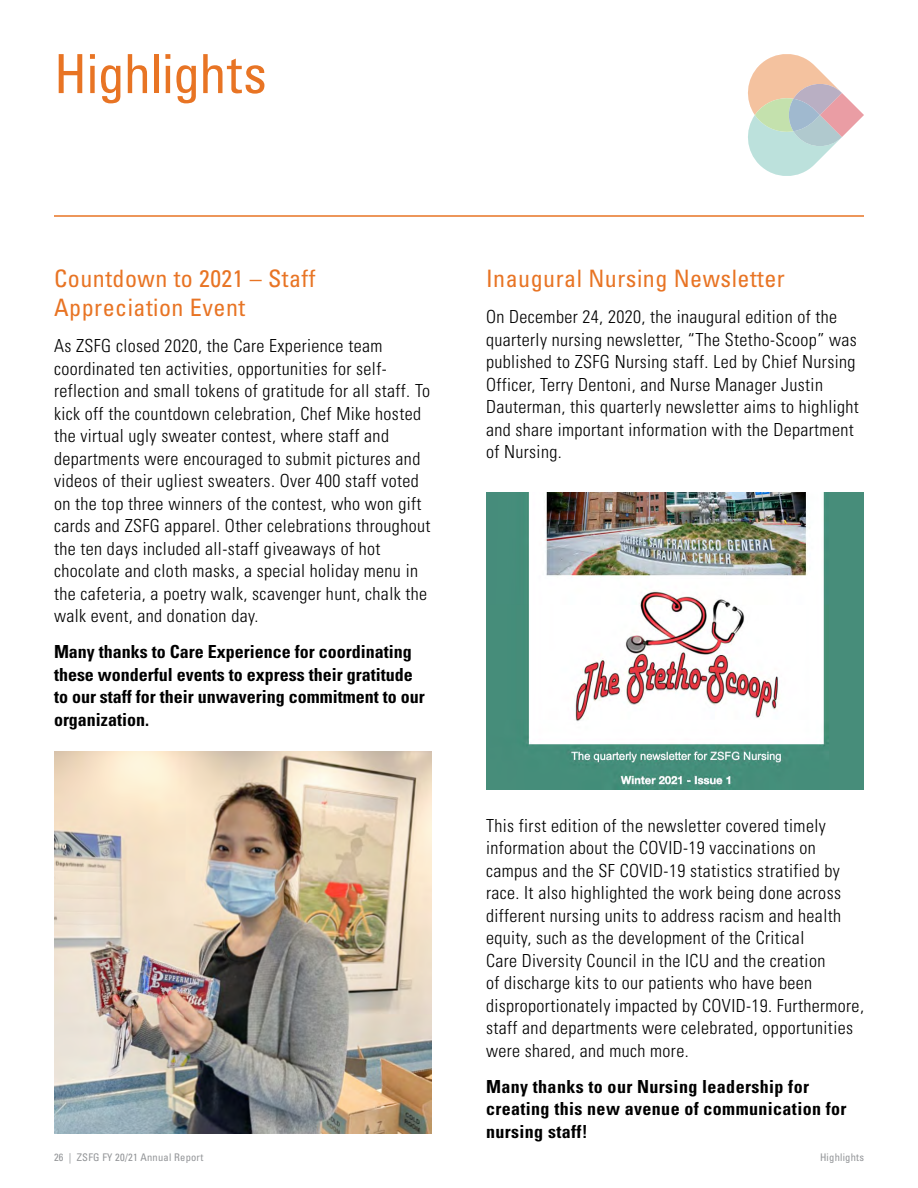
<style>
.page{position:relative;width:918px;height:1188px;background:#fff}
.page>*{position:absolute;margin:0;border:0;box-sizing:border-box;transform-origin:0 0}
.t1{font:condensed 54px "Univers LT Std";letter-spacing:-.01em;color:#e87424}
.t2{font:condensed 24px/28.8px "Univers LT Std";letter-spacing:.02em;color:#e87424}
.t3{font:300 condensed 18px/22.5px "Univers LT Std";letter-spacing:.02em;color:#000}
.t4{font:700 condensed 18px/22.5px "Univers LT Std";color:#000}
.t5{font:700 condensed 18px/22.5px "Univers LT Std";letter-spacing:.02em;color:#000}
.t6{font:condensed 10.5px "Univers LT Std";letter-spacing:.02em;color:#939598}
</style>
<div class="page">
<hr style="left:54px;top:215px;width:810px;height:2px;background:#e87424">
<svg style="left:748px;top:54px;width:116px;height:122px"></svg>
<img style="left:54px;top:752px;width:378px;height:382px">
<img style="left:486px;top:492px;width:378px;height:297px">
<h1 class="t1" style="left:54px;top:40px;width:215px">Highlights</h1>
<h3 class="t2" style="left:54px;top:264px;width:263px">Countdown to 2021 – Staff<br>Appreciation Event</h3>
<p class="t3" style="left:54px;top:335px;width:378px">As ZSFG closed 2020, the Care Experience team coordinated ten activities, opportunities for self&shy;reflection and small tokens of gratitude for all staff. To kick off the countdown celebration, Chef Mike hosted the virtual ugly sweater contest, where staff and departments were encouraged to submit pictures and videos of their ugliest sweaters. Over 400 staff voted on the top three winners of the contest, who won gift cards and ZSFG apparel. Other celebrations throughout the ten days included all-staff giveaways of hot chocolate and cloth masks, a special holiday menu in the cafeteria, a poetry walk, scavenger hunt, chalk the walk event, and donation day.</p>
<p class="t4" style="left:54px;top:640px;width:372px">Many thanks to Care Experience for coordinating these wonderful events to express their gratitude to our staff for their unwavering commitment to our organization.</p>
<h3 class="t2" style="left:486px;top:264px;width:300px">Inaugural Nursing Newsletter</h3>
<p class="t3" style="left:486px;top:306px;width:374px">On December 24, 2020, the inaugural edition of the quarterly nursing newsletter, “The Stetho-Scoop” was published to ZSFG Nursing staff. Led by Chief Nursing Officer, Terry Dentoni, and Nurse Manager Justin Dauterman, this quarterly newsletter aims to highlight and share important information with the Department of Nursing.</p>
<p class="t3" style="left:486px;top:814px;width:380px">This first edition of the newsletter covered timely information about the COVID-19 vaccinations on campus and the SF COVID-19 statistics stratified by race. It also highlighted the work being done across different nursing units to address racism and health equity, such as the development of the Critical<br>Care Diversity Council in the ICU and the creation<br>of discharge kits to our patients who have been disproportionately impacted by COVID-19. Furthermore, staff and departments were celebrated, opportunities were shared, and much more.</p>
<p class="t5" style="left:486px;top:1075px;width:362px">Many thanks to our Nursing leadership for creating this new avenue of communication for nursing staff!</p>
<p class="t6" style="left:54px;top:1151px;width:151px">26 | ZSFG FY 20/21 Annual Report</p>
<p class="t6" style="left:820px;top:1151px;width:45px">Highlights</p>
</div>
